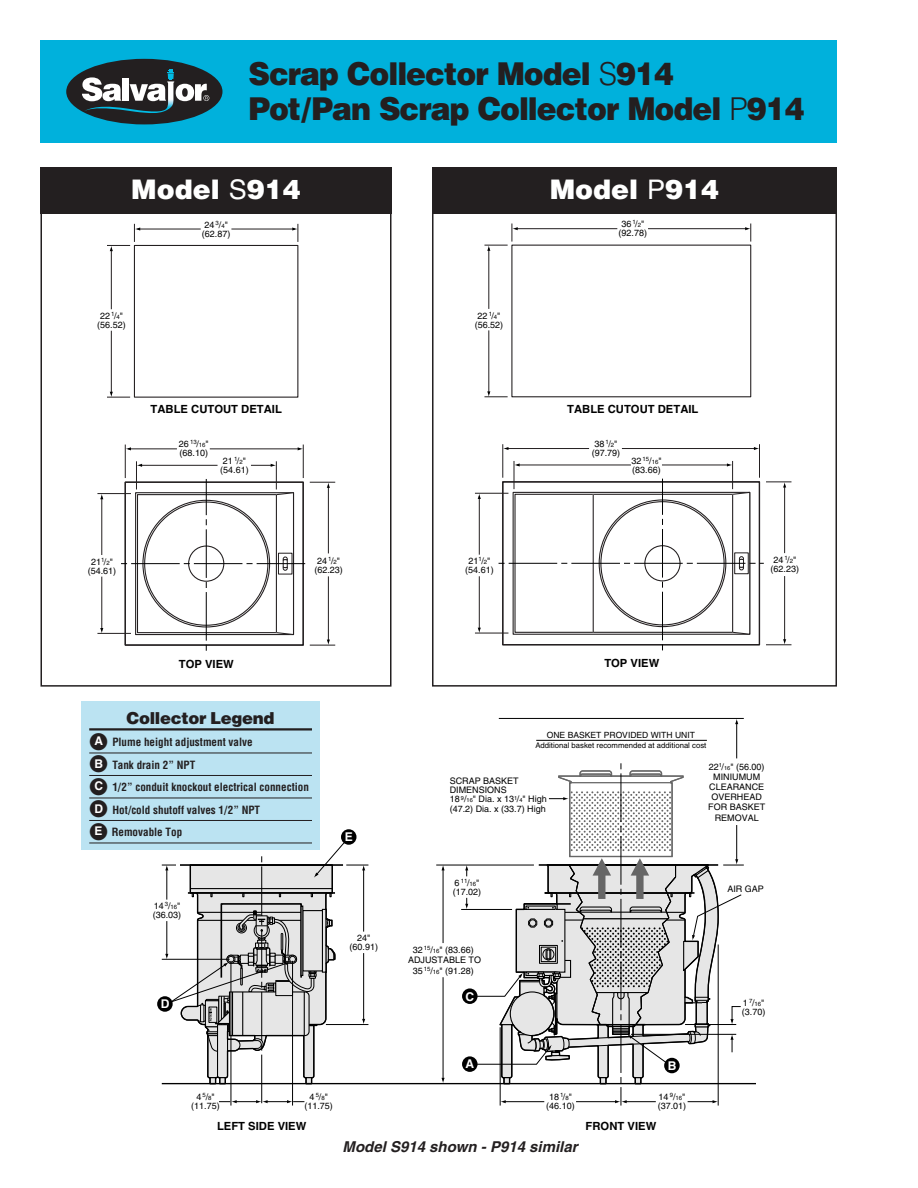
<style>
.page{position:relative;width:918px;height:1188px;background:#fff}
.page>*{position:absolute;margin:0;border:0;box-sizing:border-box;transform-origin:0 0}
.t1{font:900 31.5px/34.5px "Helvetica";letter-spacing:-.035em;color:#231f20;scale:.95 1}
.t2{font:900 27px "Helvetica";color:#fff}
.t3{font:900 16.5px "Helvetica";letter-spacing:-.02em;color:#231f20}
.t4{font:italic 700 15px "Helvetica";color:#231f20}
.t5{font:700 12px "Helvetica";color:#fff}
.t6{font:700 11.25px "Helvetica";color:#000}
.t7{font:700 condensed 11.1px "Helvetica";color:#231f20}
.t8{font:9px/9px "Helvetica";color:#000;text-align:center}
.t9{font:8.55px "Helvetica";color:#000}
.t10{font:7.8px "Helvetica";color:#000}
.t11{font:6px "Helvetica";color:#000}
.s1{font-weight:300}
.s2{font-weight:400}
.s3{font-size:6px}
.s4{font-stretch:normal;font-size:12px;color:#fff}
.s5{font-size:5.7px}
.s6{font-size:9px}
</style>
<div class="page">
<div style="left:81px;top:701px;width:238px;height:149px;background:#bbe3f2"></div>
<div style="left:40px;top:40px;width:797px;height:103px;background:#00b1dc"></div>
<hr style="left:101px;top:497px;width:1px;height:58px;background:#231f20">
<hr style="left:101px;top:577px;width:1px;height:54px;background:#231f20">
<svg style="left:100px;top:628px;width:3px;height:5px"></svg>
<svg style="left:100px;top:494px;width:3px;height:5px"></svg>
<hr style="left:97px;top:633px;width:34px;height:1px;background:#231f20">
<hr style="left:97px;top:493px;width:34px;height:1px;background:#231f20">
<hr style="left:125px;top:445px;width:1px;height:33px;background:#231f20">
<hr style="left:303px;top:445px;width:1px;height:33px;background:#231f20">
<svg style="left:121px;top:461px;width:214px;height:190px"></svg>
<hr style="left:128px;top:449px;width:49px;height:1px;background:#231f20">
<hr style="left:210px;top:449px;width:90px;height:1px;background:#231f20">
<svg style="left:298px;top:447px;width:5px;height:3px"></svg>
<div style="left:134px;top:245px;width:164px;height:153px;border:1px solid #231f20"></div>
<hr style="left:111px;top:248px;width:1px;height:61px;background:#231f20">
<hr style="left:111px;top:331px;width:1px;height:63px;background:#231f20">
<svg style="left:107px;top:392px;width:23px;height:6px"></svg>
<hr style="left:137px;top:229px;width:64px;height:1px;background:#231f20">
<hr style="left:231px;top:229px;width:64px;height:1px;background:#231f20">
<svg style="left:107px;top:224px;width:33px;height:27px"></svg>
<svg style="left:292px;top:224px;width:7px;height:18px"></svg>
<div style="left:40px;top:211px;width:352px;height:476px;border:2px solid #231f20"></div>
<hr style="left:162px;top:1083px;width:594px;height:1px;background:#000">
<hr style="left:443px;top:868px;width:1px;height:75px;background:#000">
<hr style="left:443px;top:977px;width:1px;height:103px;background:#000">
<svg style="left:441px;top:1078px;width:4px;height:5px"></svg>
<hr style="left:736px;top:721px;width:1px;height:37px;background:#000">
<hr style="left:436px;top:865px;width:98px;height:1px;background:#000">
<hr style="left:461px;top:909px;width:51px;height:1px;background:#000">
<svg style="left:465px;top:898px;width:3px;height:11px"></svg>
<svg style="left:465px;top:865px;width:3px;height:11px"></svg>
<svg style="left:157px;top:996px;width:16px;height:16px"></svg>
<div style="left:341px;top:829px;width:16px;height:16px;background:#000;border-radius:50%"></div>
<div style="left:462px;top:988px;width:16px;height:16px;background:#000;border-radius:50%"></div>
<div style="left:462px;top:1056px;width:16px;height:16px;background:#000;border-radius:50%"></div>
<svg style="left:162px;top:841px;width:206px;height:265px"></svg>
<hr style="left:499px;top:718px;width:245px;height:1px;background:#000">
<hr style="left:536px;top:740px;width:171px;height:1px;background:#000">
<svg style="left:475px;top:763px;width:269px;height:343px"></svg>
<hr style="left:89px;top:728px;width:223px;height:3px;background:#231f20">
<hr style="left:89px;top:753px;width:223px;height:1px;background:#231f20">
<hr style="left:89px;top:775px;width:223px;height:1px;background:#231f20">
<hr style="left:89px;top:798px;width:223px;height:1px;background:#231f20">
<hr style="left:89px;top:820px;width:223px;height:1px;background:#231f20">
<hr style="left:89px;top:843px;width:223px;height:1px;background:#231f20">
<div style="left:66px;top:59px;width:156px;height:65px;background:#231f20;border-radius:50%"></div>
<svg style="left:82px;top:70px;width:127px;height:43px"></svg>
<div style="left:40px;top:167px;width:352px;height:47px;background:#231f20"></div>
<hr style="left:479px;top:496px;width:1px;height:59px;background:#231f20">
<hr style="left:479px;top:576px;width:1px;height:54px;background:#231f20">
<svg style="left:478px;top:628px;width:3px;height:5px"></svg>
<hr style="left:475px;top:633px;width:33px;height:1px;background:#231f20">
<hr style="left:475px;top:493px;width:33px;height:1px;background:#231f20">
<hr style="left:502px;top:444px;width:1px;height:34px;background:#231f20">
<hr style="left:759px;top:444px;width:1px;height:34px;background:#231f20">
<svg style="left:499px;top:461px;width:292px;height:189px"></svg>
<hr style="left:506px;top:448px;width:83px;height:1px;background:#231f20">
<hr style="left:622px;top:448px;width:134px;height:1px;background:#231f20">
<svg style="left:503px;top:447px;width:5px;height:3px"></svg>
<div style="left:511px;top:245px;width:240px;height:152px;border:1px solid #231f20"></div>
<hr style="left:488px;top:248px;width:1px;height:61px;background:#231f20">
<hr style="left:488px;top:330px;width:1px;height:64px;background:#231f20">
<svg style="left:484px;top:391px;width:24px;height:6px"></svg>
<hr style="left:515px;top:228px;width:102px;height:1px;background:#231f20">
<hr style="left:648px;top:228px;width:100px;height:1px;background:#231f20">
<svg style="left:484px;top:224px;width:34px;height:27px"></svg>
<svg style="left:745px;top:224px;width:6px;height:18px"></svg>
<div style="left:432px;top:211px;width:405px;height:476px;border:2px solid #231f20"></div>
<div style="left:432px;top:167px;width:405px;height:47px;background:#231f20"></div>
<h1 class="t1" style="left:248px;top:57px;width:587px">Scrap Collector Model <span class="s1">S</span>914<br>Pot/Pan Scrap Collector Model <span class="s1">P</span>914</h1>
<h2 class="t2" style="left:131px;top:174px;width:171px">Model <span class="s2">S</span>914</h2>
<h2 class="t2" style="left:550px;top:174px;width:171px">Model <span class="s2">P</span>914</h2>
<p class="t8" style="left:202px;top:221px;width:30px;text-align:left">24 <sup>3</sup>/<span class="s3">4</span>" (62.87)</p>
<p class="t8" style="left:619px;top:220px;width:30px">36 <sup>1</sup>/<span class="s3">2</span>" (92.78)</p>
<p class="t8" style="left:97px;top:312px;width:30px">22 <sup>1</sup>/<span class="s3">4</span>" (56.52)</p>
<p class="t8" style="left:475px;top:312px;width:30px">22 <sup>1</sup>/<span class="s3">4</span>" (56.52)</p>
<p class="t6" style="left:151px;top:405px;width:133px">TABLE CUTOUT DETAIL</p>
<p class="t6" style="left:567px;top:405px;width:133px">TABLE CUTOUT DETAIL</p>
<p class="t8" style="left:179px;top:441px;width:31px;text-align:left">26 <sup>13</sup>/<span class="s3">16</span>" (68.10)</p>
<p class="t8" style="left:220px;top:457px;width:30px">21 <sup>1</sup>/<span class="s3">2</span>" (54.61)</p>
<p class="t8" style="left:592px;top:440px;width:30px">38 <sup>1</sup>/<span class="s3">2</span>" (97.79)</p>
<p class="t8" style="left:631px;top:457px;width:32px;text-align:left">32 <sup>15</sup>/<span class="s3">16</span>" (83.66)</p>
<p class="t8" style="left:88px;top:558px;width:30px">21<sup>1</sup>/<span class="s3">2</span>" (54.61)</p>
<p class="t8" style="left:314px;top:557px;width:30px">24 <sup>1</sup>/<span class="s3">2</span>" (62.23)</p>
<p class="t8" style="left:465px;top:558px;width:30px">21<sup>1</sup>/<span class="s3">2</span>" (54.61)</p>
<p class="t8" style="left:771px;top:557px;width:30px">24 <sup>1</sup>/<span class="s3">2</span>" (62.23)</p>
<p class="t6" style="left:179px;top:660px;width:57px">TOP VIEW</p>
<h3 class="t3" style="left:127px;top:708px;width:149px">Collector Legend</h3>
<p class="t7" style="left:89px;top:736px;width:165px">●<span class="s4">A</span> Plume height adjustment valve</p>
<p class="t7" style="left:89px;top:758px;width:108px">●<span class="s4">B</span> Tank drain 2” NPT</p>
<p class="t7" style="left:89px;top:781px;width:221px">●<span class="s4">C</span> 1/2” conduit knockout electrical connection</p>
<p class="t7" style="left:89px;top:803px;width:172px">●<span class="s4">D</span> Hot/cold shutoff valves 1/2” NPT</p>
<p class="t7" style="left:89px;top:826px;width:95px">●<span class="s4">E</span> Removable Top</p>
<p class="t8" style="left:153px;top:902px;width:30px;text-align:left">14 <sup>3</sup>/<span class="s3">16</span>" (36.03)</p>
<h3 class="t5" style="left:161px;top:1000px;width:10px">D</h3>
<h3 class="t5" style="left:345px;top:833px;width:10px">E</h3>
<p class="t8" style="left:350px;top:934px;width:30px">24" (60.91)</p>
<p class="t6" style="left:604px;top:659px;width:57px">TOP VIEW</p>
<p class="t9" style="left:547px;top:732px;width:150px">ONE BASKET PROVIDED WITH UNIT</p>
<p class="t10" style="left:535px;top:743px;width:173px">Additional basket recommended at additional cost</p>
<p class="t8" style="left:450px;top:777px;width:98px;line-height:9.4px;text-align:left">SCRAP BASKET<br>DIMENSIONS<br>18 <sup>9</sup>/<span class="s5">16</span>" Dia. x 13<sup>1</sup>/<span class="s5">4</span>" High (47.2) Dia. x (33.7) High</p>
<p class="t8" style="left:708px;top:762px;width:58px;line-height:10.2px">22<sup>1</sup>/<span class="s5">16</span>" (56.00)<br>MINIUMUM<br>CLEARANCE<br>OVERHEAD<br>FOR BASKET<br>REMOVAL</p>
<p class="t11" style="left:455px;top:880px;width:26px"><span class="s6">6</span> 11<span class="s6">/</span>16<span class="s6">"</span></p>
<p class="t8" style="left:453px;top:888px;width:30px">(17.02)</p>
<p class="t8" style="left:408px;top:946px;width:74px;line-height:10.1px">32 <sup>15</sup>/<span class="s3">16</span>" (83.66)<br>ADJUSTABLE TO<br>35 <sup>15</sup>/<span class="s3">16</span>" (91.28)</p>
<h3 class="t5" style="left:466px;top:992px;width:10px">C</h3>
<h3 class="t5" style="left:465px;top:1059px;width:10px">A</h3>
<h3 class="t5" style="left:668px;top:1061px;width:10px">B</h3>
<p class="t8" style="left:727px;top:885px;width:38px">AIR GAP</p>
<p class="t8" style="left:742px;top:999px;width:25px;text-align:left">1 <sup>7</sup>/<span class="s3">16</span>" (3.70)</p>
<p class="t8" style="left:191px;top:1093px;width:30px">4 <sup>5</sup>/<span class="s3">8</span>" (11.75)</p>
<p class="t8" style="left:546px;top:1093px;width:30px">18 <sup>1</sup>/<span class="s3">8</span>" (46.10)</p>
<p class="t8" style="left:658px;top:1093px;width:30px;text-align:left">14 <sup>9</sup>/<span class="s3">16</span>" (37.01)</p>
<p class="t8" style="left:304px;top:1093px;width:30px">4 <sup>5</sup>/<span class="s3">8</span>" (11.75)</p>
<p class="t6" style="left:217px;top:1122px;width:91px">LEFT SIDE VIEW</p>
<p class="t6" style="left:586px;top:1122px;width:72px">FRONT VIEW</p>
<h3 class="t4" style="left:343px;top:1142px;width:237px">Model S914 shown - P914 similar</h3>
</div>
